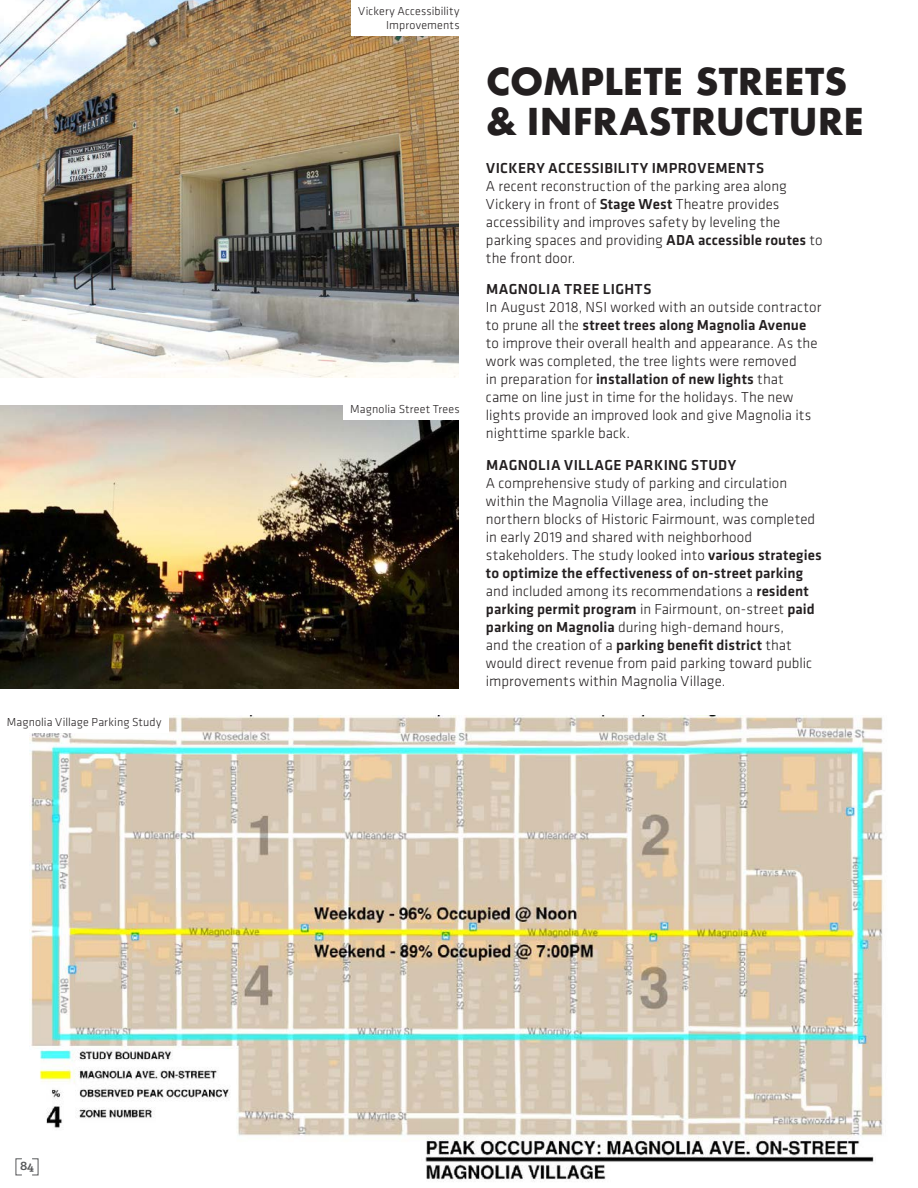
<style>
.page{position:relative;width:918px;height:1188px;background:#fff}
.page>*{position:absolute;margin:0;border:0;box-sizing:border-box;transform-origin:0 0}
.Section_Headings{font:700 36px/40.2px "Futura";color:#231f20}
.Membership{font:300 15px/18px "Klavika";letter-spacing:.005em;color:#231f20}
.t1{font:700 13.5px "Klinic Slab";color:#57585a}
.Photo_Caption{font:300 12px/13.5px "Klavika";letter-spacing:.01em;color:#231f20;text-align:right}
.s1{font-family:"Klavika Medium TF";font-weight:400}
</style>
<div class="page">
<img style="left:0;top:0;width:459px;height:378px">
<img style="left:0;top:405px;width:459px;height:284px">
<img style="left:29px;top:715px;width:855px;height:467px">
<div style="left:351px;top:0;width:115px;height:35px;background:#fff"></div>
<div style="left:344px;top:398px;width:122px;height:22px;background:#fff"></div>
<div style="left:0;top:711px;width:168px;height:22px;background:#fff"></div>
<svg style="left:15px;top:1156px;width:25px;height:21px"></svg>
<p class="Photo_Caption" style="left:7px;top:716px;width:156px">Magnolia Village Parking Study</p>
<p class="t1" style="left:20px;top:1157px;width:15px">84</p>
<p class="Photo_Caption" style="left:358px;top:4px;width:103px">Vickery Accessibility<br>Improvements</p>
<p class="Photo_Caption" style="left:350px;top:403px;width:111px">Magnolia Street Trees</p>
<p class="Section_Headings" style="left:486px;top:61px;width:380px">COMPLETE STREETS &amp; INFRASTRUCTURE</p>
<p class="Membership" style="left:486px;top:159px;width:338px"><span class="s1">VICKERY ACCESSIBILITY IMPROVEMENTS<br></span>A recent reconstruction of the parking area along Vickery in front of <span class="s1">Stage West</span> Theatre provides accessibility and improves safety by leveling the parking spaces and providing <span class="s1">ADA accessible routes</span> to the front door.</p>
<p class="Membership" style="left:486px;top:280px;width:337px"><span class="s1">MAGNOLIA TREE LIGHTS<br></span>In August 2018, NSI worked with an outside contractor to prune all the <span class="s1">street trees along Magnolia Avenue </span>to improve their overall health and appearance. As the work was completed, the tree lights were removed<br>in preparation for <span class="s1">installation of new lights</span> that<br>came on line just in time for the holidays. The new lights provide an improved look and give Magnolia its nighttime sparkle back.</p>
<p class="Membership" style="left:486px;top:456px;width:337px"><span class="s1">MAGNOLIA VILLAGE PARKING STUDY<br></span>A comprehensive study of parking and circulation within the Magnolia Village area, including the northern blocks of Historic Fairmount, was completed in early 2019 and shared with neighborhood stakeholders. The study looked into <span class="s1">various strategies to optimize the effectiveness of on-street parking </span>and included among its recommendations a <span class="s1">resident parking permit program</span> in Fairmount, on-street <span class="s1">paid parking on Magnolia</span> during high-demand hours,<br>and the creation of a <span class="s1">parking benefit district</span> that would direct revenue from paid parking toward public improvements within Magnolia Village.</p>
</div>
